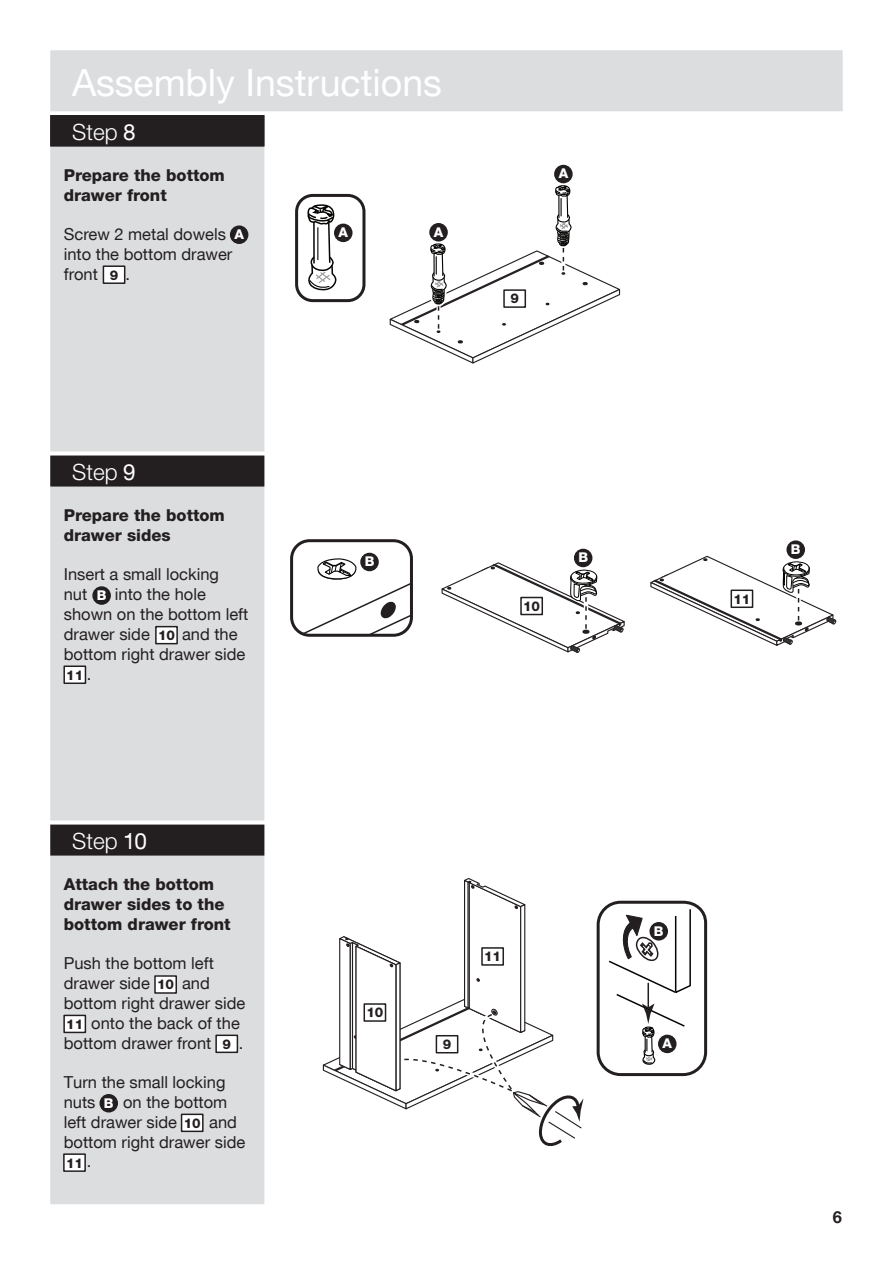
<style>
.page{position:relative;width:893px;height:1263px;background:#fff}
.page>*{position:absolute;margin:0;border:0;box-sizing:border-box;transform-origin:0 0}
.t1{font:37.5px "Helvetica Neue CE";color:#fff}
.t2{font:300 22.5px "Helvetica Neue CE";color:#fff}
.t3{font:16.5px/19.8px "Helvetica Neue CE";color:#231f20}
.t4{font:800 16.5px/19.8px "Helvetica Neue CE";color:#231f20}
.t5{font:800 16.5px "Helvetica Neue CE";color:#fff}
.t6{font:700 16.5px "Helvetica Neue CE";color:#231f20}
.t7{font:800 13.5px "Helvetica Neue CE";color:#231f20}
.t8{font:800 13.5px "Helvetica Neue CE";color:#fff}
.s1{font-weight:400}
</style>
<div class="page">
<div style="left:51px;top:51px;width:791px;height:60px;background:#dcdddf"></div>
<div style="left:50px;top:50px;width:793px;height:61px;border:2px solid #dcdddf"></div>
<div style="left:51px;top:146px;width:213px;height:1057px;background:#dcdddf"></div>
<div style="left:50px;top:145px;width:214px;height:1059px;border:2px solid #dcdddf"></div>
<div style="left:51px;top:116px;width:213px;height:30px;background:#231f20"></div>
<div style="left:50px;top:115px;width:214px;height:31px;border:2px solid #231f20"></div>
<svg style="left:306px;top:204px;width:33px;height:99px"></svg>
<div style="left:295px;top:194px;width:70px;height:108px;border:3px solid #231f20;border-radius:16px"></div>
<div style="left:335px;top:224px;width:17px;height:17px;background:#231f20;border-radius:50%"></div>
<div style="left:334px;top:224px;width:19px;height:18px;border:2px solid #231f20;border-radius:50%"></div>
<div style="left:597px;top:901px;width:110px;height:175px;border:3px solid #231f20;border-radius:22px"></div>
<svg style="left:607px;top:908px;width:84px;height:157px"></svg>
<div style="left:659px;top:1035px;width:17px;height:17px;background:#231f20;border-radius:50%"></div>
<div style="left:658px;top:1035px;width:18px;height:18px;border:2px solid #231f20;border-radius:50%"></div>
<div style="left:650px;top:923px;width:17px;height:17px;background:#231f20;border-radius:50%"></div>
<div style="left:649px;top:922px;width:19px;height:18px;border:2px solid #231f20;border-radius:50%"></div>
<svg style="left:301px;top:558px;width:108px;height:75px"></svg>
<div style="left:290px;top:539px;width:123px;height:98px;border:3px solid #231f20;border-radius:18px"></div>
<div style="left:361px;top:553px;width:17px;height:17px;background:#231f20;border-radius:50%"></div>
<div style="left:360px;top:553px;width:19px;height:18px;border:2px solid #231f20;border-radius:50%"></div>
<div style="left:575px;top:549px;width:17px;height:17px;background:#231f20;border-radius:50%"></div>
<div style="left:574px;top:549px;width:18px;height:18px;border:2px solid #231f20;border-radius:50%"></div>
<svg style="left:441px;top:562px;width:184px;height:91px"></svg>
<div style="left:786px;top:540px;width:19px;height:19px;border:2px solid #231f20;border-radius:50%"></div>
<svg style="left:650px;top:542px;width:187px;height:104px"></svg>
<div style="left:521px;top:597px;width:21px;height:17px;background:#fff"></div>
<div style="left:520px;top:597px;width:23px;height:18px;border:2px solid #231f20"></div>
<div style="left:731px;top:590px;width:21px;height:17px;background:#fff"></div>
<div style="left:730px;top:589px;width:23px;height:19px;border:2px solid #231f20"></div>
<svg style="left:322px;top:878px;width:262px;height:268px"></svg>
<svg style="left:50px;top:451px;width:215px;height:5px"></svg>
<div style="left:51px;top:456px;width:213px;height:30px;background:#231f20"></div>
<div style="left:50px;top:455px;width:214px;height:31px;border:2px solid #231f20"></div>
<div style="left:231px;top:226px;width:17px;height:17px;background:#231f20;border-radius:50%"></div>
<div style="left:230px;top:225px;width:18px;height:19px;border:2px solid #231f20;border-radius:50%"></div>
<div style="left:103px;top:266px;width:22px;height:17px;background:#fff"></div>
<div style="left:103px;top:265px;width:22px;height:19px;border:2px solid #231f20"></div>
<svg style="left:50px;top:820px;width:215px;height:5px"></svg>
<div style="left:51px;top:825px;width:213px;height:30px;background:#231f20"></div>
<div style="left:50px;top:824px;width:214px;height:31px;border:2px solid #231f20"></div>
<div style="left:93px;top:587px;width:17px;height:17px;background:#231f20;border-radius:50%"></div>
<div style="left:92px;top:586px;width:19px;height:19px;border:2px solid #231f20;border-radius:50%"></div>
<div style="left:156px;top:627px;width:21px;height:17px;background:#fff"></div>
<div style="left:155px;top:626px;width:23px;height:18px;border:2px solid #231f20"></div>
<div style="left:64px;top:666px;width:21px;height:17px;background:#fff"></div>
<div style="left:63px;top:665px;width:23px;height:19px;border:2px solid #231f20"></div>
<div style="left:155px;top:976px;width:21px;height:17px;background:#fff"></div>
<div style="left:154px;top:975px;width:23px;height:19px;border:2px solid #231f20"></div>
<div style="left:64px;top:1015px;width:21px;height:17px;background:#fff"></div>
<div style="left:63px;top:1015px;width:23px;height:18px;border:2px solid #231f20"></div>
<div style="left:216px;top:1035px;width:21px;height:17px;background:#fff"></div>
<div style="left:215px;top:1034px;width:23px;height:19px;border:2px solid #231f20"></div>
<div style="left:100px;top:1095px;width:17px;height:17px;background:#231f20;border-radius:50%"></div>
<div style="left:100px;top:1094px;width:18px;height:18px;border:2px solid #231f20;border-radius:50%"></div>
<div style="left:182px;top:1114px;width:21px;height:17px;background:#fff"></div>
<div style="left:181px;top:1113px;width:23px;height:19px;border:2px solid #231f20"></div>
<div style="left:64px;top:1154px;width:21px;height:17px;background:#fff"></div>
<div style="left:63px;top:1153px;width:23px;height:19px;border:2px solid #231f20"></div>
<div style="left:482px;top:948px;width:21px;height:17px;background:#fff"></div>
<div style="left:481px;top:947px;width:23px;height:19px;border:2px solid #231f20"></div>
<div style="left:364px;top:1004px;width:22px;height:17px;background:#fff"></div>
<div style="left:363px;top:1003px;width:23px;height:19px;border:2px solid #231f20"></div>
<div style="left:553px;top:163px;width:21px;height:22px;border:4px solid #fff;border-radius:50%"></div>
<svg style="left:389px;top:180px;width:232px;height:360px"></svg>
<div style="left:555px;top:166px;width:17px;height:17px;background:#231f20;border-radius:50%"></div>
<div style="left:554px;top:165px;width:19px;height:18px;border:2px solid #231f20;border-radius:50%"></div>
<div style="left:504px;top:290px;width:21px;height:17px;background:#fff"></div>
<div style="left:503px;top:289px;width:23px;height:19px;border:2px solid #231f20"></div>
<p class="t1" style="left:72px;top:60px;width:371px">Assembly Instructions</p>
<p class="t2" style="left:72px;top:118px;width:65px">Step <span class="s1">8</span></p>
<p class="t4" style="left:64px;top:165px;width:163px">Prepare the bottom drawer front</p>
<p class="t3" style="left:64px;top:225px;width:170px">Screw 2 metal dowels into the bottom drawer front</p>
<p class="t3" style="left:126px;top:264px;width:6px">.</p>
<p class="t8" style="left:234px;top:226px;width:11px">A</p>
<p class="t7" style="left:110px;top:266px;width:10px">9</p>
<p class="t2" style="left:72px;top:458px;width:65px">Step <span class="s1">9</span></p>
<p class="t4" style="left:64px;top:505px;width:163px">Prepare the bottom drawer sides</p>
<p class="t3" style="left:64px;top:565px;width:157px">Insert a small locking nut</p>
<p class="t3" style="left:64px;top:585px;width:186px;text-indent:51px">into the hole shown on the bottom left drawer side</p>
<p class="t8" style="left:97px;top:587px;width:11px">B</p>
<p class="t3" style="left:64px;top:624px;width:183px;text-indent:118px">and the bottom right drawer side . .</p>
<p class="t7" style="left:158px;top:627px;width:19px">10</p>
<p class="t7" style="left:66px;top:666px;width:19px">11</p>
<p class="t2" style="left:72px;top:827px;width:76px">Step <span class="s1">10</span></p>
<p class="t4" style="left:64px;top:874px;width:168px">Attach the bottom drawer sides to the bottom drawer front</p>
<p class="t3" style="left:64px;top:954px;width:152px">Push the bottom left drawer side .</p>
<p class="t3" style="left:182px;top:973px;width:29px">and</p>
<p class="t3" style="left:64px;top:993px;width:183px">bottom right drawer side</p>
<p class="t3" style="left:91px;top:1013px;width:150px">onto the back of the</p>
<p class="t3" style="left:64px;top:1033px;width:149px">bottom drawer front</p>
<p class="t3" style="left:239px;top:1033px;width:6px">.</p>
<p class="t3" style="left:64px;top:1072px;width:163px">Turn the small locking nuts</p>
<p class="t7" style="left:157px;top:976px;width:19px">10</p>
<p class="t7" style="left:66px;top:1016px;width:19px">11</p>
<p class="t7" style="left:223px;top:1035px;width:10px">9</p>
<p class="t3" style="left:64px;top:1092px;width:165px;text-indent:59px">on the bottom left drawer side</p>
<p class="t8" style="left:104px;top:1094px;width:11px">B</p>
<p class="t3" style="left:64px;top:1112px;width:183px;text-indent:145px">and bottom right drawer side . .</p>
<p class="t7" style="left:184px;top:1114px;width:19px">10</p>
<p class="t7" style="left:66px;top:1154px;width:19px">11</p>
<p class="t8" style="left:339px;top:224px;width:11px">A</p>
<p class="t8" style="left:434px;top:224px;width:11px">A</p>
<p class="t8" style="left:559px;top:165px;width:11px">A</p>
<p class="t7" style="left:510px;top:290px;width:10px">9</p>
<p class="t8" style="left:365px;top:553px;width:11px">B</p>
<p class="t8" style="left:578px;top:549px;width:11px">B</p>
<p class="t7" style="left:523px;top:598px;width:19px">10</p>
<p class="t7" style="left:366px;top:1004px;width:19px">10</p>
<p class="t7" style="left:443px;top:1036px;width:10px">9</p>
<p class="t7" style="left:484px;top:948px;width:19px">11</p>
<p class="t7" style="left:733px;top:590px;width:19px">11</p>
<p class="t8" style="left:791px;top:541px;width:11px">B</p>
<p class="t8" style="left:654px;top:922px;width:11px">B</p>
<p class="t5" style="left:659px;top:1036px;width:14px">B<sup>A</sup></p>
<p class="t6" style="left:833px;top:1207px;width:11px">6</p>
</div>
